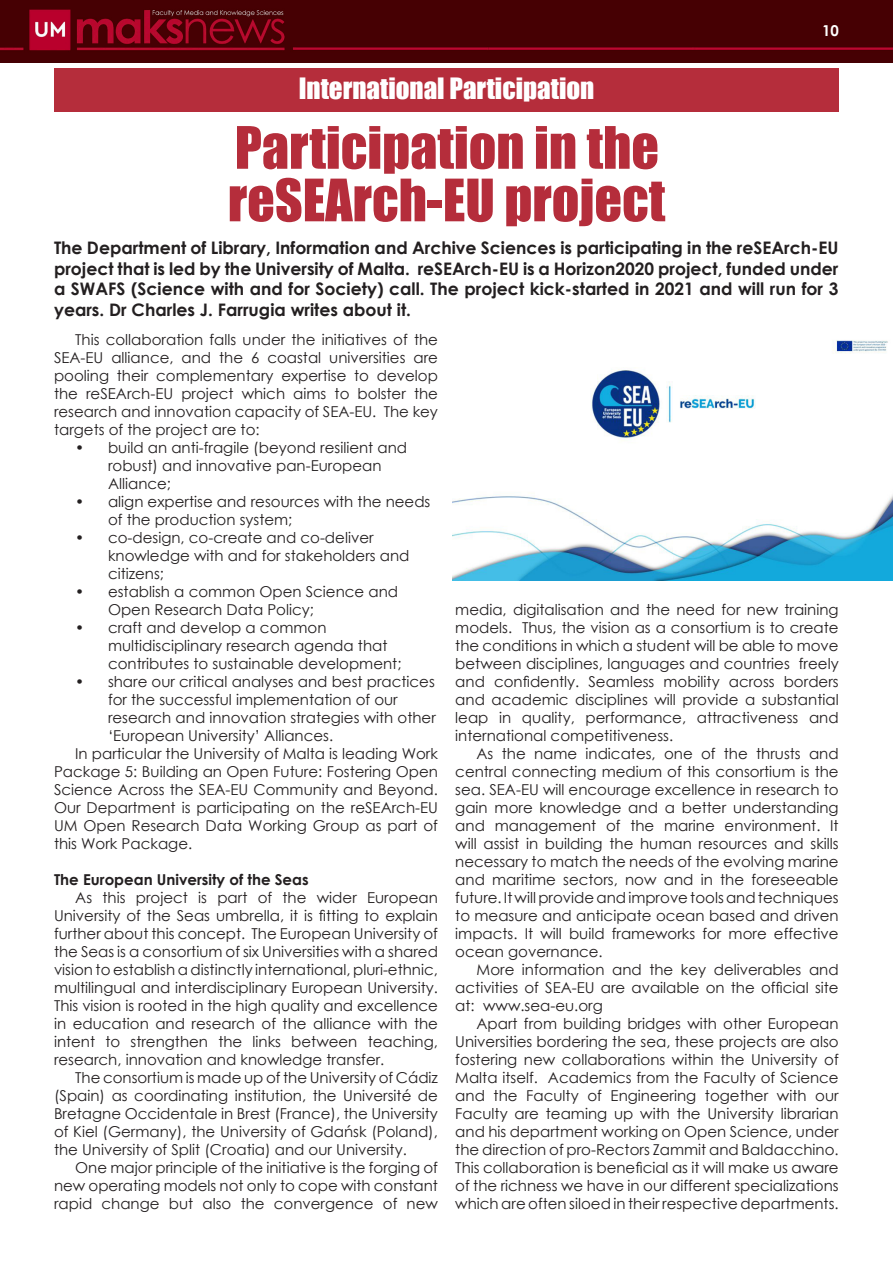
<style>
.page{position:relative;width:893px;height:1263px;background:#fff}
.page>*{position:absolute;margin:0;border:0;box-sizing:border-box;transform-origin:0 0}
.t1{font:54px/52.5px "Impact";color:#b52d3b}
.t2{font:27px "Impact";color:#fff}
.t3{font:700 17.25px/20.7px "Century Gothic";color:#231f20;text-align:justify}
.t4{font:15px/18px "Century Gothic";color:#231f20;text-align:justify}
.t5{font:700 15px "Century Gothic";color:#231f20}
.t6{font:700 15px "Century Gothic";color:#fff}
</style>
<div class="page">
<img style="left:0;top:0;width:893px;height:62px">
<div style="left:54px;top:68px;width:785px;height:44px;background:#b52d3b"></div>
<img style="left:453px;top:340px;width:440px;height:241px">
<h2 class="t2" style="left:299px;top:68px;width:297px">International Participation</h2>
<h1 class="t1" style="left:228px;top:120px;width:439px">Participation in the reSEArch-EU project</h1>
<p class="t6" style="left:822px;top:19px;width:18px">10</p>
<p class="t3" style="left:54px;top:237px;width:786px">The Department of Library, Information and Archive Sciences is participating in the reSEArch-EU project that is led by the University of Malta. reSEArch-EU is a Horizon2020 project, funded under a SWAFS (Science with and for Society) call. The project kick-started in 2021 and will run for 3 years. Dr Charles J. Farrugia writes about it.</p>
<p class="t4" style="left:54px;top:330px;width:385px;text-indent:21px">This collaboration falls under the initiatives of the SEA-EU alliance, and the 6 coastal universities are pooling their complementary expertise to develop the reSEArch-EU project which aims to bolster the research and innovation capacity of SEA-EU. The key targets of the project are to:</p>
<p class="t4" style="left:108px;top:438px;width:301px;text-align:left;text-indent:-33px">• build an anti-fragile (beyond resilient and robust) and innovative pan-European<br>Alliance;</p>
<p class="t4" style="left:108px;top:492px;width:324px;text-indent:-33px">• align expertise and resources with the needs of the production system;</p>
<p class="t4" style="left:108px;top:528px;width:303px;text-align:left;text-indent:-33px">• co-design, co-create and co-deliver knowledge with and for stakeholders and citizens;</p>
<p class="t4" style="left:108px;top:582px;width:292px;text-indent:-33px">• establish a common Open Science and<br>Open Research Data Policy;</p>
<p class="t4" style="left:108px;top:618px;width:295px;text-align:left;text-indent:-33px">• craft and develop a common multidisciplinary research agenda that contributes to sustainable development;</p>
<p class="t4" style="left:75px;top:672px;width:361px">• share our critical analyses and best practices</p>
<p class="t4" style="left:108px;top:690px;width:291px">for the successful implementation of our</p>
<p class="t4" style="left:108px;top:708px;width:329px">research and innovation strategies with other</p>
<p class="t4" style="left:108px;top:726px;width:227px">‘European University’ Alliances.</p>
<p class="t4" style="left:75px;top:744px;width:364px">In particular the University of Malta is leading Work</p>
<p class="t4" style="left:54px;top:762px;width:385px">Package 5: Building an Open Future: Fostering Open</p>
<p class="t4" style="left:54px;top:780px;width:385px">Science Across the SEA-EU Community and Beyond.</p>
<p class="t4" style="left:54px;top:798px;width:385px">Our Department is participating on the reSEArch-EU</p>
<p class="t4" style="left:54px;top:816px;width:385px">UM Open Research Data Working Group as part of</p>
<p class="t4" style="left:54px;top:834px;width:140px">this Work Package.</p>
<p class="t5" style="left:54px;top:868px;width:256px">The European University of the Seas</p>
<p class="t4" style="left:54px;top:888px;width:385px;text-indent:21px">As this project is part of the wider European University of the Seas umbrella, it is fitting to explain further about this concept. The European University of the Seas is a consortium of six Universities with a shared vision to establish a distinctly international, pluri-ethnic, multilingual and interdisciplinary European University.<br>This vision is rooted in the high quality and excellence in education and research of the alliance with the intent to strengthen the links between teaching, research, innovation and knowledge transfer.</p>
<p class="t4" style="left:54px;top:1068px;width:385px;text-indent:21px">The consortium is made up of the University of Cádiz (Spain) as coordinating institution, the Université de Bretagne Occidentale in Brest (France), the University of Kiel (Germany), the University of Gdańsk (Poland), the University of Split (Croatia) and our University.</p>
<p class="t4" style="left:54px;top:1158px;width:385px;text-indent:21px">One major principle of the initiative is the forging of new operating models not only to cope with constant rapid change but also the convergence of new</p>
<p class="t4" style="left:455px;top:600px;width:385px">media, digitalisation and the need for new training models. Thus, the vision as a consortium is to create the conditions in which a student will be able to move between disciplines, languages and countries freely and confidently. Seamless mobility across borders and academic disciplines will provide a substantial leap in quality, performance, attractiveness and international competitiveness.</p>
<p class="t4" style="left:455px;top:744px;width:385px;text-indent:21px">As the name indicates, one of the thrusts and central connecting medium of this consortium is the sea. SEA-EU will encourage excellence in research to gain more knowledge and a better understanding and management of the marine environment. It will assist in building the human resources and skills necessary to match the needs of the evolving marine and maritime sectors, now and in the foreseeable future. It will provide and improve tools and techniques to measure and anticipate ocean based and driven impacts. It will build frameworks for more effective ocean governance.</p>
<p class="t4" style="left:455px;top:960px;width:385px;text-indent:21px">More information and the key deliverables and activities of SEA-EU are available on the official site at: www.sea-eu.org</p>
<p class="t4" style="left:455px;top:1014px;width:385px;text-indent:21px">Apart from building bridges with other European Universities bordering the sea, these projects are also fostering new collaborations within the University of Malta itself. Academics from the Faculty of Science and the Faculty of Engineering together with our Faculty are teaming up with the University librarian and his department working on Open Science, under the direction of pro-Rectors Zammit and Baldacchino.<br>This collaboration is beneficial as it will make us aware of the richness we have in our different specializations which are often siloed in their respective departments.</p>
</div>
